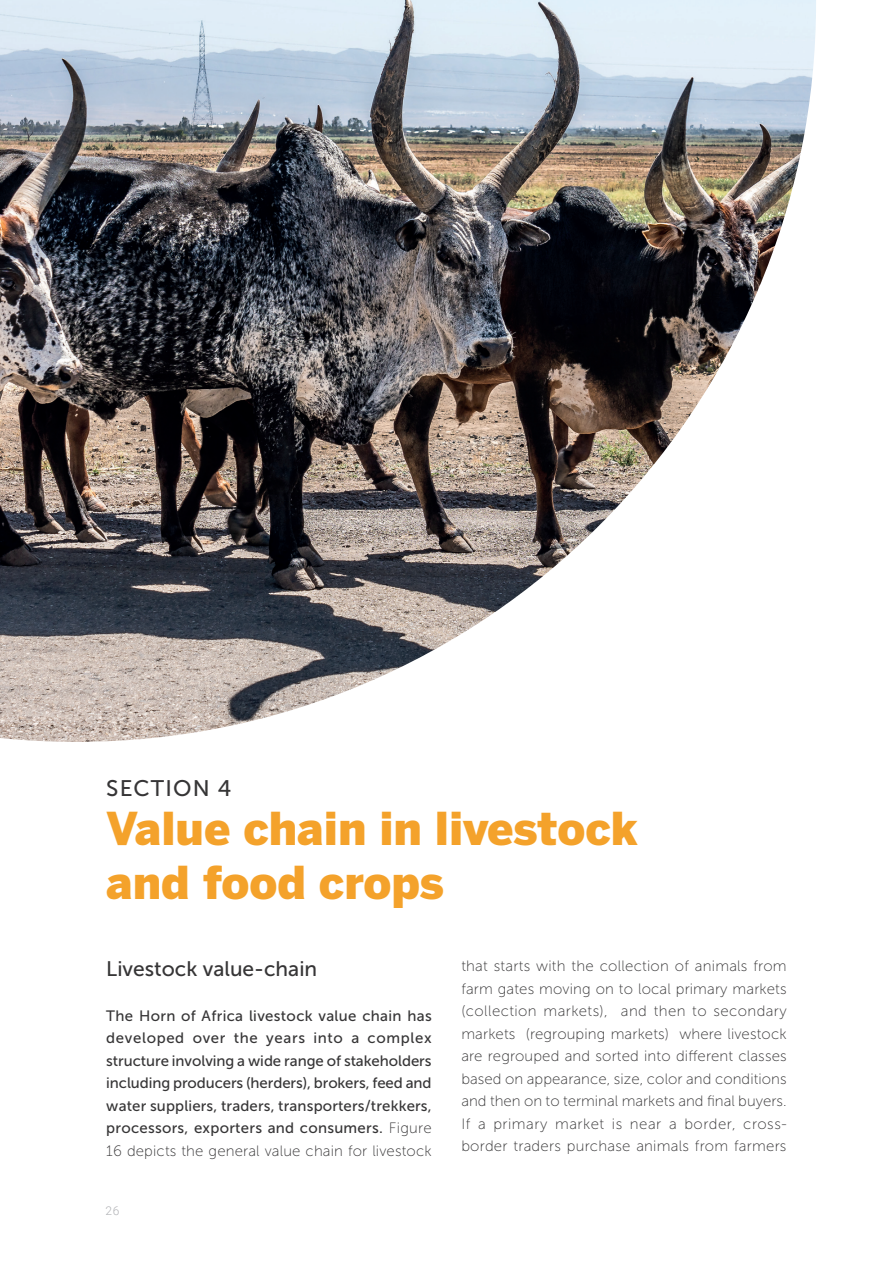
<style>
.page{position:relative;width:893px;height:1263px;background:#fff}
.page>*{position:absolute;margin:0;border:0;box-sizing:border-box;transform-origin:0 0}
.t1{font:900 45px/54px "Benton Sans";color:#f4a22b}
.t2{font:22.5px "Museo Sans 500";letter-spacing:.05em;color:#363536}
.t3{font:21px "Museo Sans 500";color:#363536}
.t4{font:15px/22.5px "Museo Sans 100";letter-spacing:.015em;color:#363536;text-align:justify}
.t5{font:15px/22.5px "Museo Sans 500";letter-spacing:.015em;color:#363536;text-align:justify}
.t6{font:300 12px "Roboto";color:#b0b1b5}
.s1{font-family:"Museo Sans 100"}
</style>
<div class="page">
<img style="left:0;top:0;width:816px;height:742px">
<h2 class="t2" style="left:106px;top:776px;width:127px">SECTION 4</h2>
<h1 class="t1" style="left:106px;top:801px;width:533px">Value chain in livestock and food crops</h1>
<h3 class="t3" style="left:106px;top:957px;width:212px">Livestock value-chain</h3>
<p class="t5" style="left:106px;top:1004px;width:327px">The Horn of Africa livestock value chain has developed over the years into a complex structure involving a wide range of stakeholders including producers (herders), brokers, feed and water suppliers, traders, transporters/trekkers, processors, exporters and consumers. <span class="s1">Figure</span></p>
<p class="t4" style="left:106px;top:1140px;width:327px">16 depicts the general value chain for livestock</p>
<p class="t6" style="left:105px;top:1202px;width:16px">26</p>
<p class="t4" style="left:461px;top:955px;width:327px">that starts with the collection of animals from farm gates moving on to local primary markets (collection markets), and then to secondary markets (regrouping markets) where livestock are regrouped and sorted into different classes based on appearance, size, color and conditions and then on to terminal markets and final buyers.<br>If a primary market is near a border, cross&shy;border traders purchase animals from farmers</p>
</div>
